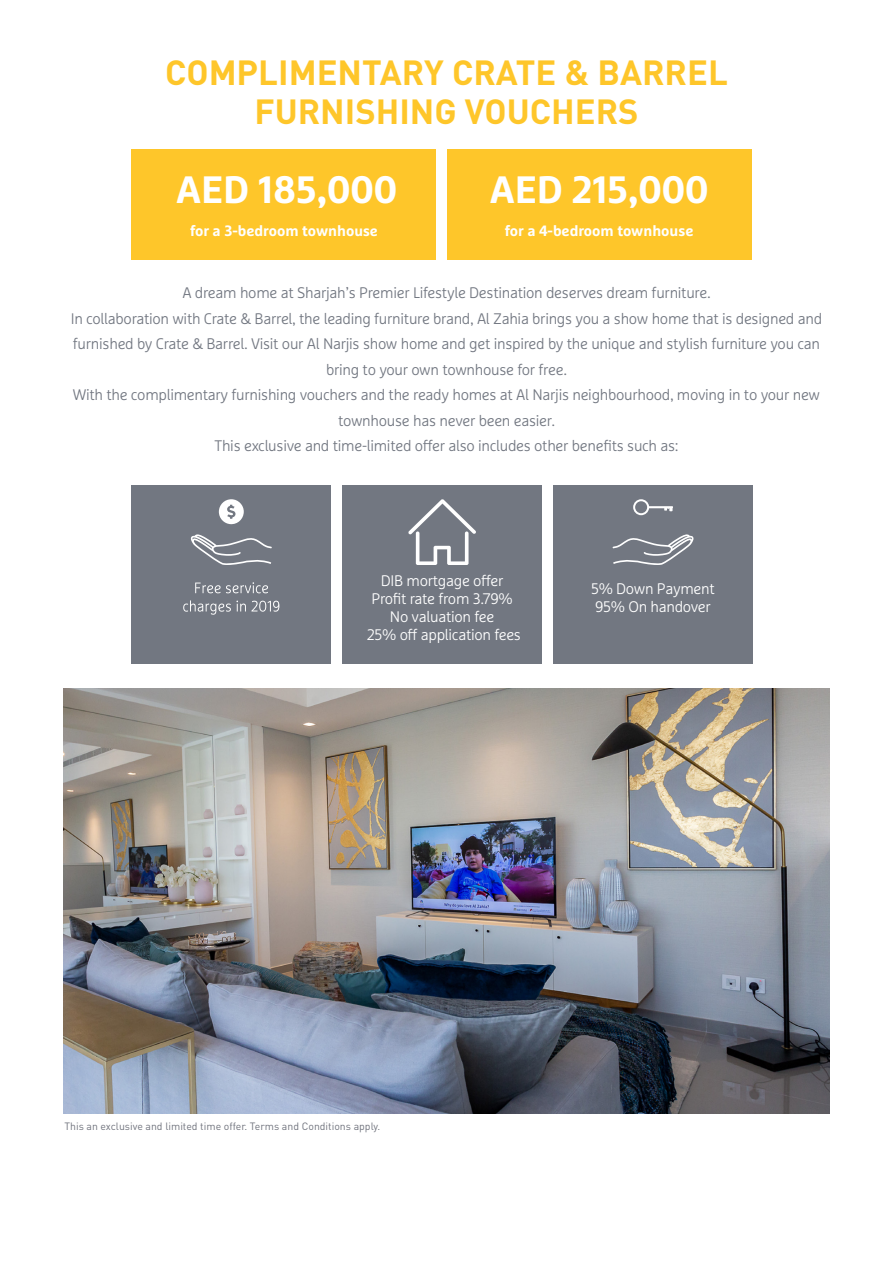
<style>
.page{position:relative;width:893px;height:1263px;background:#fff}
.page>*{position:absolute;margin:0;border:0;box-sizing:border-box;transform-origin:0 0}
.t1{font:700 38.1px "Marselis Pro";color:#fff}
.t2{font:700 34.5px "DIN";color:#fec62a}
.t3{font:300 15.3px/25.5px "Marselis Pro";letter-spacing:-.02em;color:#727781;text-align:center}
.t4{font:300 15.3px "Marselis Pro";letter-spacing:-.02em;color:#fff}
.t5{font:700 15px "Marselis Pro";color:#fff}
.t6{font:10.5px "DIN";color:#70737d}
.s1{font-size:14.7px}
</style>
<div class="page">
<img style="left:64px;top:688px;width:765px;height:425px">
<div style="left:343px;top:486px;width:199px;height:178px;background:#727781"></div>
<div style="left:132px;top:486px;width:199px;height:178px;background:#727781"></div>
<div style="left:132px;top:149px;width:304px;height:110px;background:#fec62a"></div>
<div style="left:447px;top:149px;width:305px;height:110px;background:#fec62a"></div>
<div style="left:553px;top:486px;width:200px;height:178px;background:#727781"></div>
<svg style="left:633px;top:499px;width:40px;height:16px"></svg>
<svg style="left:408px;top:499px;width:68px;height:66px"></svg>
<svg style="left:195px;top:582px;width:73px;height:11px"></svg>
<svg style="left:183px;top:600px;width:96px;height:15px"></svg>
<svg style="left:219px;top:499px;width:25px;height:26px"></svg>
<svg style="left:191px;top:534px;width:81px;height:31px"></svg>
<svg style="left:612px;top:534px;width:81px;height:31px"></svg>
<p class="t2" style="left:165px;top:50px;width:564px">COMPLIMENTARY CRATE &amp; BARREL</p>
<p class="t2" style="left:254px;top:89px;width:386px">FURNISHING VOUCHERS</p>
<p class="t1" style="left:176px;top:166px;width:223px">AED 185,000</p>
<p class="t5" style="left:190px;top:221px;width:189px">for a 3-bedroom townho<span class="s1">use</span></p>
<p class="t1" style="left:490px;top:166px;width:220px">AED 215,000</p>
<p class="t5" style="left:505px;top:221px;width:190px">for a 4-bedroom townhouse</p>
<p class="t3" style="left:182px;top:280px;width:530px">A dream home at Sharjah’s Premier Lifestyle Destination deserves dream furniture.</p>
<p class="t3" style="left:71px;top:305px;width:753px">In collaboration with Crate &amp; Barrel, the leading furniture brand, Al Zahia brings you a show home that is designed and furnished by Crate &amp; Barrel. Visit our Al Narjis show home and get inspired by the unique and stylish furniture you can bring to your own townhouse for free.</p>
<p class="t3" style="left:73px;top:382px;width:749px">With the complimentary furnishing vouchers and the ready homes at Al Narjis neighbourhood, moving in to your new townhouse has never been easier.</p>
<p class="t3" style="left:215px;top:433px;width:465px">This exclusive and time-limited offer also includes other benefits such as:</p>
<p class="t4" style="left:381px;top:572px;width:124px">DIB mortgage offer</p>
<p class="t4" style="left:372px;top:589px;width:143px">Profit rate from 3.79%</p>
<p class="t4" style="left:390px;top:607px;width:106px">No valuation fee</p>
<p class="t4" style="left:367px;top:625px;width:156px">25% off application fees</p>
<p class="t4" style="left:591px;top:580px;width:125px">5% Down Payment</p>
<p class="t4" style="left:595px;top:597px;width:117px">95% On handover</p>
<p class="t6" style="left:64px;top:1119px;width:317px">This an exclusive and limited time offer. Terms and Conditions apply.</p>
</div>
